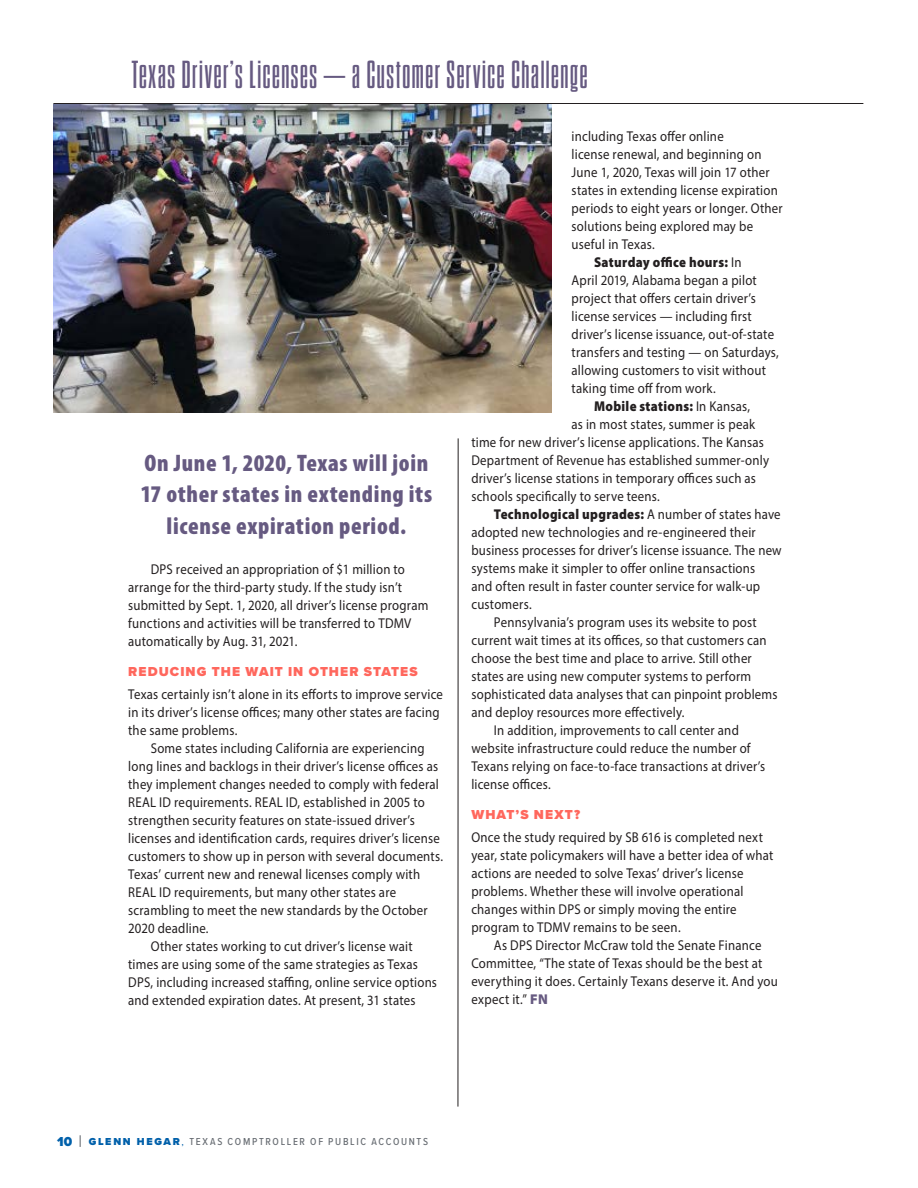
<style>
.page{position:relative;width:918px;height:1188px;background:#fff}
.page>*{position:absolute;margin:0;border:0;box-sizing:border-box;transform-origin:0 0}
.so_inside_storyHead{font:700 39px "Dharma Gothic C";letter-spacing:.035em;color:#665a81;scale:1.1 1}
.rainy__pull_quote{font:900 condensed 24px/31.5px "Myriad Pro";letter-spacing:.03em;color:#665a81;text-align:center}
.so_body_indent{font:14.25px/18px "Myriad Pro";letter-spacing:.015em;color:#231f20;scale:.9 1}
.so_Body{font:14.25px/18px "Myriad Pro";letter-spacing:.015em;color:#231f20;scale:.9 1}
.so_body_indent-2{font:900 14.25px "Myriad Pro";letter-spacing:.025em;color:#231f20;scale:.9 1}
.so_body_subhead{font:900 13.5px "Proxima Nova";letter-spacing:.08em;color:#ff675d}
.t1{font:500 10.5px "Proxima Nova Cond";letter-spacing:.16em;color:#676c72}
.s1{font-weight:900}
.s2{font-weight:400}
.s3{font-weight:900;font-stretch:semi-expanded;color:#665a81}
.s4{font-family:"Proxima Nova";font-weight:900;font-size:13.5px;color:#0060aa}
.s5{font-family:"Roboto Slab";font-weight:400;font-size:13.5px}
.s6{font-family:"Proxima Nova";font-weight:900;color:#0060aa}
.s7{font-weight:400;color:#0060aa}
</style>
<div class="page">
<hr style="left:458px;top:438px;width:1px;height:669px;background:#231f20">
<hr style="left:53px;top:103px;width:810px;height:1px;background:#231f20">
<img style="left:53px;top:104px;width:498px;height:309px">
<p class="so_inside_storyHead" style="left:132px;top:57px;width:416px">Texas Driver’s Licenses – a Customer Service Challenge</p>
<p class="so_body_indent" style="left:572px;top:127px;width:236px">including Texas offer online<br>license renewal, and beginning on<br>June 1, 2020, Texas will join 17 other states in extending license expiration periods to eight years or longer. Other solutions being explored may be useful in Texas.</p>
<p class="so_body_indent" style="left:572px;top:253px;width:232px;text-indent:22px"><span class="s1">Saturday office hours:</span> In<br>April 2019, Alabama began a pilot project that offers certain driver’s license services — including first driver’s license issuance, out-of-state transfers and testing — on Saturdays, allowing customers to visit without taking time off from work.</p>
<p class="so_body_indent-2" style="left:594px;top:397px;width:175px">Mobile stations: <span class="s2">In Kansas,</span></p>
<p class="so_body_indent" style="left:572px;top:415px;width:205px">as in most states, summer is peak</p>
<p class="so_body_indent" style="left:471px;top:433px;width:326px">time for new driver’s license applications. The Kansas</p>
<p class="so_body_indent" style="left:471px;top:451px;width:332px">Department of Revenue has established summer-only</p>
<p class="so_body_indent" style="left:471px;top:469px;width:318px">driver’s license stations in temporary offices such as</p>
<p class="so_body_indent" style="left:471px;top:487px;width:211px">schools specifically to serve teens.</p>
<p class="so_body_indent" style="left:471px;top:505px;width:346px;text-indent:22px"><span class="s1">Technological upgrades:</span> A number of states have adopted new technologies and re-engineered their business processes for driver’s license issuance. The new systems make it simpler to offer online transactions<br>and often result in faster counter service for walk-up customers.</p>
<p class="so_body_indent" style="left:471px;top:613px;width:342px;text-indent:22px">Pennsylvania’s program uses its website to post current wait times at its offices, so that customers can choose the best time and place to arrive. Still other states are using new computer systems to perform sophisticated data analyses that can pinpoint problems and deploy resources more effectively.</p>
<p class="so_body_indent" style="left:471px;top:721px;width:328px;text-indent:22px">In addition, improvements to call center and website infrastructure could reduce the number of Texans relying on face-to-face transactions at driver’s license offices.</p>
<h3 class="so_body_subhead" style="left:471px;top:805px;width:110px">WHAT’S NEXT?</h3>
<p class="so_Body" style="left:471px;top:828px;width:337px">Once the study required by SB 616 is completed next year, state policymakers will have a better idea of what actions are needed to solve Texas’ driver’s license problems. Whether these will involve operational changes within DPS or simply moving the entire program to TDMV remains to be seen.</p>
<p class="so_body_indent" style="left:471px;top:936px;width:342px;text-indent:22px">As DPS Director McCraw told the Senate Finance Committee, “The state of Texas should be the best at everything it does. Certainly Texans deserve it. And you expect it.” <span class="s3">FN</span></p>
<p class="rainy__pull_quote" style="left:141px;top:446px;width:293px">On June 1, 2020, Texas will join<br>17 other states in extending its license expiration period.</p>
<p class="so_body_indent" style="left:128px;top:560px;width:335px;text-indent:22px">DPS received an appropriation of $1 million to arrange for the third-party study. If the study isn’t submitted by Sept. 1, 2020, all driver’s license program functions and activities will be transferred to TDMV automatically by Aug. 31, 2021.</p>
<h3 class="so_body_subhead" style="left:128px;top:662px;width:291px">REDUCING THE WAIT IN OTHER STATES</h3>
<p class="so_Body" style="left:128px;top:685px;width:351px">Texas certainly isn’t alone in its efforts to improve service in its driver’s license offices; many other states are facing the same problems.</p>
<p class="so_body_indent" style="left:128px;top:739px;width:351px;text-indent:22px">Some states including California are experiencing long lines and backlogs in their driver’s license offices as they implement changes needed to comply with federal REAL ID requirements. REAL ID, established in 2005 to strengthen security features on state-issued driver’s licenses and identification cards, requires driver’s license customers to show up in person with several documents.<br>Texas’ current new and renewal licenses comply with REAL ID requirements, but many other states are scrambling to meet the new standards by the October 2020 deadline.</p>
<p class="so_body_indent" style="left:128px;top:937px;width:345px;text-indent:22px">Other states working to cut driver’s license wait times are using some of the same strategies as Texas DPS, including increased staffing, online service options and extended expiration dates. At present, 31 states</p>
<p class="t1" style="left:57px;top:1134px;width:373px"><span class="s4">10</span> <span class="s5">|</span> <span class="s6">GLENN HEGAR</span><span class="s7">,</span> TEXAS COMPTROLLER OF PUBLIC ACCOUNTS</p>
</div>
